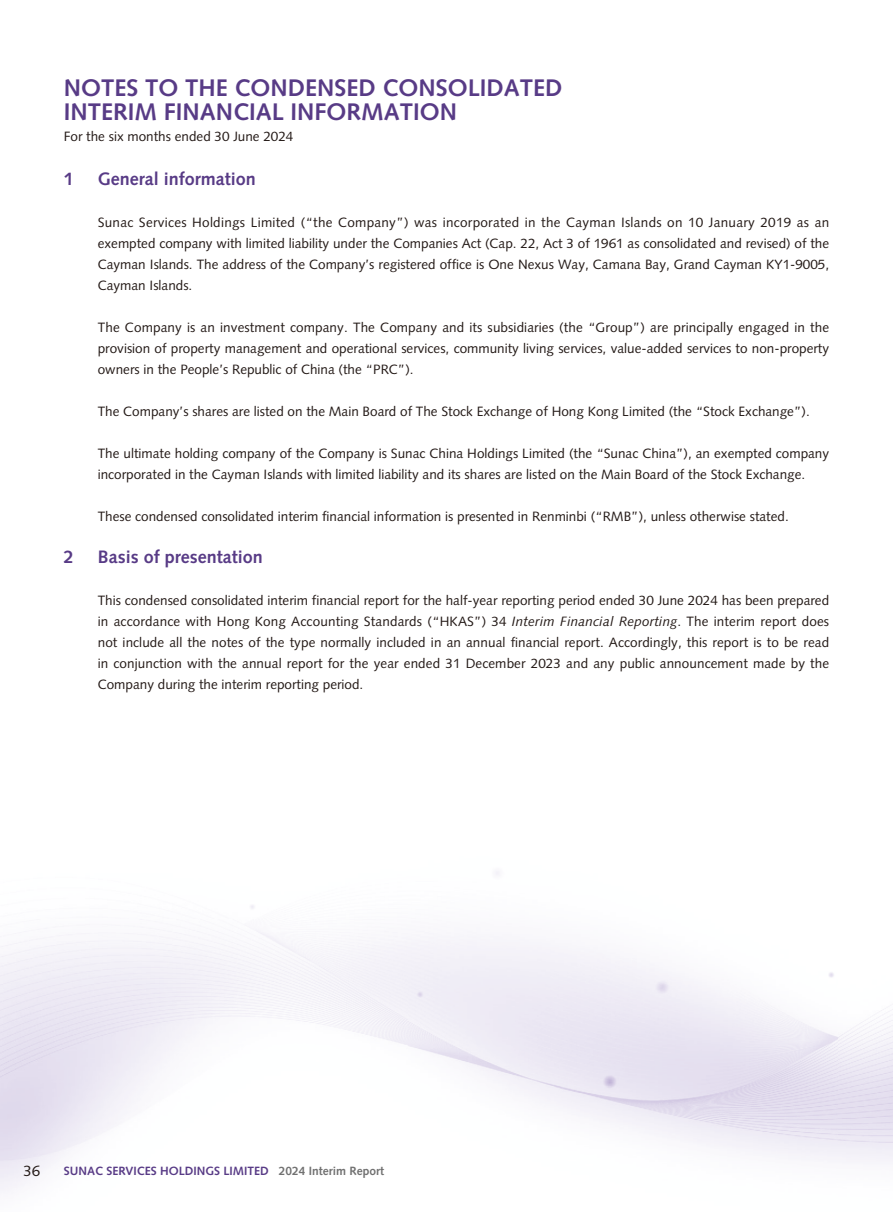
<style>
.page{position:relative;width:893px;height:1212px;background:#fff}
.page>*{position:absolute;margin:0;border:0;box-sizing:border-box;transform-origin:0 0}
.t1{font:700 24px/24px "Syntax LT Std";color:#583b86}
.t2{font:700 18px "Syntax LT Std";color:#583b86}
.t3{font:15px "Syntax LT Std";color:#231916}
.t4{font:13.5px/21px "Syntax LT Std";color:#231916;text-align:justify}
.t5{font:700 12px "Syntax LT Std";color:#583b86}
.s1{font-style:italic}
.s2{color:#717171}
</style>
<div class="page">
<h1 class="t1" style="left:64px;top:77px;width:500px">NOTES TO THE CONDENSED CONSOLIDATED<br>INTERIM FINANCIAL INFORMATION</h1>
<p class="t4" style="left:64px;top:126px;width:231px">For the six months ended 30 June 2024</p>
<h2 class="t2" style="left:64px;top:170px;width:12px">1</h2>
<h2 class="t2" style="left:98px;top:170px;width:160px">General information</h2>
<p class="t4" style="left:98px;top:213px;width:733px">Sunac Services Holdings Limited (“the Company”) was incorporated in the Cayman Islands on 10 January 2019 as an exempted company with limited liability under the Companies Act (Cap. 22, Act 3 of 1961 as consolidated and revised) of the Cayman Islands. The address of the Company’s registered office is One Nexus Way, Camana Bay, Grand Cayman KY1-9005, Cayman Islands.</p>
<p class="t4" style="left:98px;top:318px;width:733px">The Company is an investment company. The Company and its subsidiaries (the “Group”) are principally engaged in the provision of property management and operational services, community living services, value-added services to non-property owners in the People’s Republic of China (the “PRC”).</p>
<p class="t4" style="left:98px;top:402px;width:713px">The Company’s shares are listed on the Main Board of The Stock Exchange of Hong Kong Limited (the “Stock Exchange”).</p>
<p class="t4" style="left:98px;top:444px;width:733px">The ultimate holding company of the Company is Sunac China Holdings Limited (the “Sunac China”), an exempted company incorporated in the Cayman Islands with limited liability and its shares are listed on the Main Board of the Stock Exchange.</p>
<p class="t4" style="left:98px;top:507px;width:692px">These condensed consolidated interim financial information is presented in Renminbi (“RMB”), unless otherwise stated.</p>
<h2 class="t2" style="left:64px;top:548px;width:12px">2</h2>
<h2 class="t2" style="left:98px;top:548px;width:166px">Basis of presentation</h2>
<p class="t4" style="left:98px;top:591px;width:733px">This condensed consolidated interim financial report for the half-year reporting period ended 30 June 2024 has been prepared in accordance with Hong Kong Accounting Standards (“HKAS”) 34 <span class="s1">Interim Financial Reporting</span>. The interim report does not include all the notes of the type normally included in an annual financial report. Accordingly, this report is to be read in conjunction with the annual report for the year ended 31 December 2023 and any public announcement made by the Company during the interim reporting period.</p>
<p class="t3" style="left:24px;top:1163px;width:18px">36</p>
<p class="t5" style="left:64px;top:1165px;width:322px">SUNAC SERVICES HOLDINGS LIMITED <span class="s2">2024 Interim Report</span></p>
</div>
